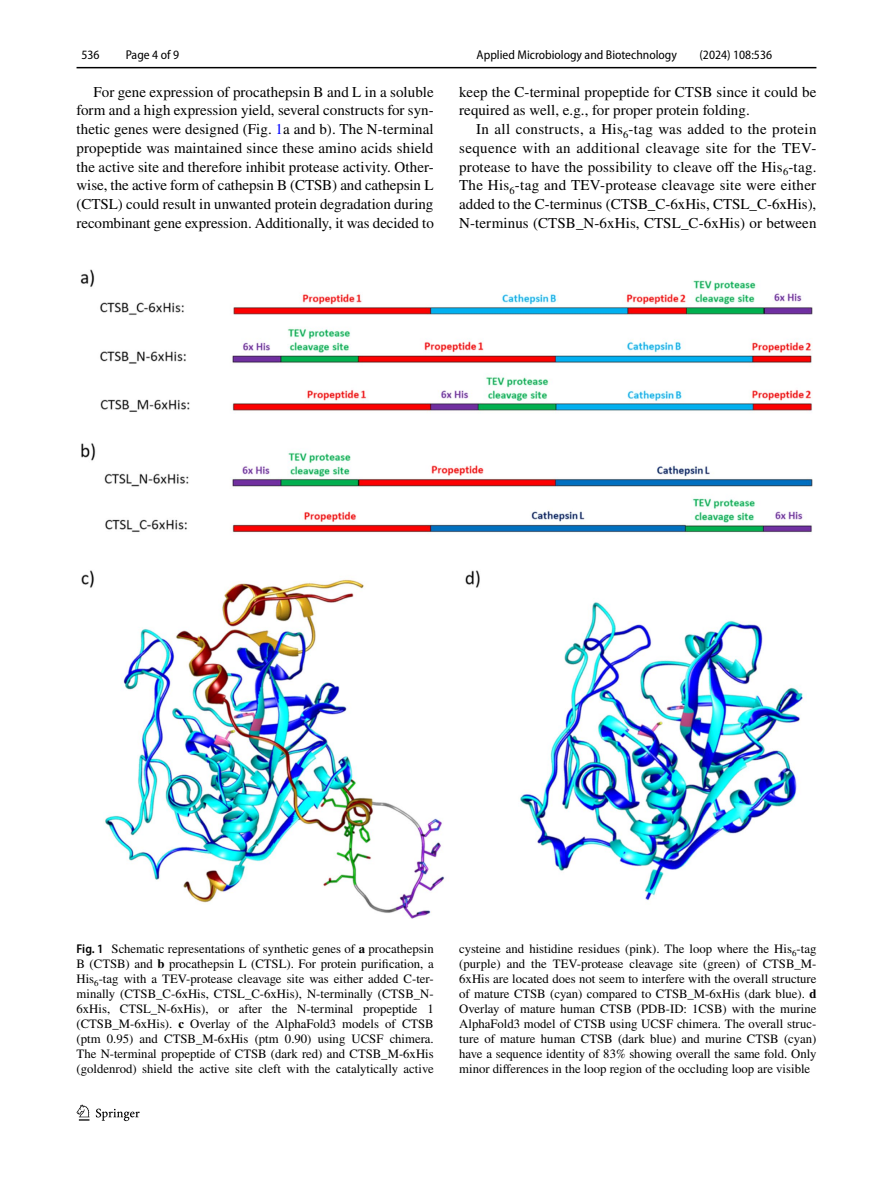
<style>
.page{position:relative;width:893px;height:1187px;background:#fff}
.page>*{position:absolute;margin:0;border:0;box-sizing:border-box;transform-origin:0 0}
.t1{font:15px/18.8px "STIX";letter-spacing:.005em;color:#000;text-align:justify}
.t2{font:12.75px/15px "STIX";color:#000;text-align:justify}
.t3{font:semi-condensed 12.75px "Myriad Pro";color:#000}
.s1{color:#00f}
.s2{font-family:"Myriad Pro";font-weight:600;font-stretch:semi-condensed}
.s3{font-weight:700}
</style>
<div class="page">
<hr style="left:77px;top:67px;width:739px;height:1px;background:#000">
<svg style="left:77px;top:1104px;width:12px;height:16px"></svg>
<svg style="left:96px;top:1108px;width:44px;height:12px"></svg>
<img style="left:80px;top:270px;width:732px;height:648px">
<p class="t3" style="left:82px;top:48px;width:20px">536</p>
<p class="t3" style="left:126px;top:48px;width:55px">Page 4 of 9</p>
<p class="t3" style="left:477px;top:48px;width:202px">Applied Microbiology and Biotechnology</p>
<p class="t3" style="left:699px;top:48px;width:74px">(2024) 108:536</p>
<p class="t1" style="left:77px;top:83px;width:359px;text-indent:17px">For gene expression of procathepsin B and L in a soluble form and a high expression yield, several constructs for syn&shy;thetic genes were designed (Fig. <span class="s1">1</span>a and b). The N-terminal propeptide was maintained since these amino acids shield the active site and therefore inhibit protease activity. Other&shy;wise, the active form of cathepsin B (CTSB) and cathepsin L (CTSL) could result in unwanted protein degradation during recombinant gene expression. Additionally, it was decided to</p>
<p class="t1" style="left:459px;top:83px;width:359px">keep the C-terminal propeptide for CTSB since it could be required as well, e.g., for proper protein folding.</p>
<p class="t1" style="left:459px;top:121px;width:359px;text-indent:17px">In all constructs, a His<sub>6</sub>-tag was added to the protein sequence with an additional cleavage site for the TEV&shy;protease to have the possibility to cleave off the His<sub>6</sub>-tag.<br>The His<sub>6</sub>-tag and TEV-protease cleavage site were either added to the C-terminus (CTSB_C-6xHis, CTSL_C-6xHis), N-terminus (CTSB_N-6xHis, CTSL_C-6xHis) or between</p>
<p class="t2" style="left:77px;top:942px;width:359px"><span class="s2">Fig. 1</span> Schematic representations of synthetic genes of <span class="s3">a</span> procathepsin B (CTSB) and <span class="s3">b</span> procathepsin L (CTSL). For protein purification, a His<sub>6</sub>-tag with a TEV-protease cleavage site was either added C-ter&shy;minally (CTSB_C-6xHis, CTSL_C-6xHis), N-terminally (CTSB_N-6xHis, CTSL_N-6xHis), or after the N-terminal propeptide 1 (CTSB_M-6xHis). <span class="s3">c</span> Overlay of the AlphaFold3 models of CTSB (ptm 0.95) and CTSB_M-6xHis (ptm 0.90) using UCSF chimera.<br>The N-terminal propeptide of CTSB (dark red) and CTSB_M-6xHis (goldenrod) shield the active site cleft with the catalytically active</p>
<p class="t2" style="left:459px;top:942px;width:359px">cysteine and histidine residues (pink). The loop where the His<sub>6</sub>-tag (purple) and the TEV-protease cleavage site (green) of CTSB_M-6xHis are located does not seem to interfere with the overall structure of mature CTSB (cyan) compared to CTSB_M-6xHis (dark blue). <span class="s3">d </span>Overlay of mature human CTSB (PDB-ID: 1CSB) with the murine AlphaFold3 model of CTSB using UCSF chimera. The overall struc&shy;ture of mature human CTSB (dark blue) and murine CTSB (cyan) have a sequence identity of 83% showing overall the same fold. Only minor differences in the loop region of the occluding loop are visible</p>
</div>
